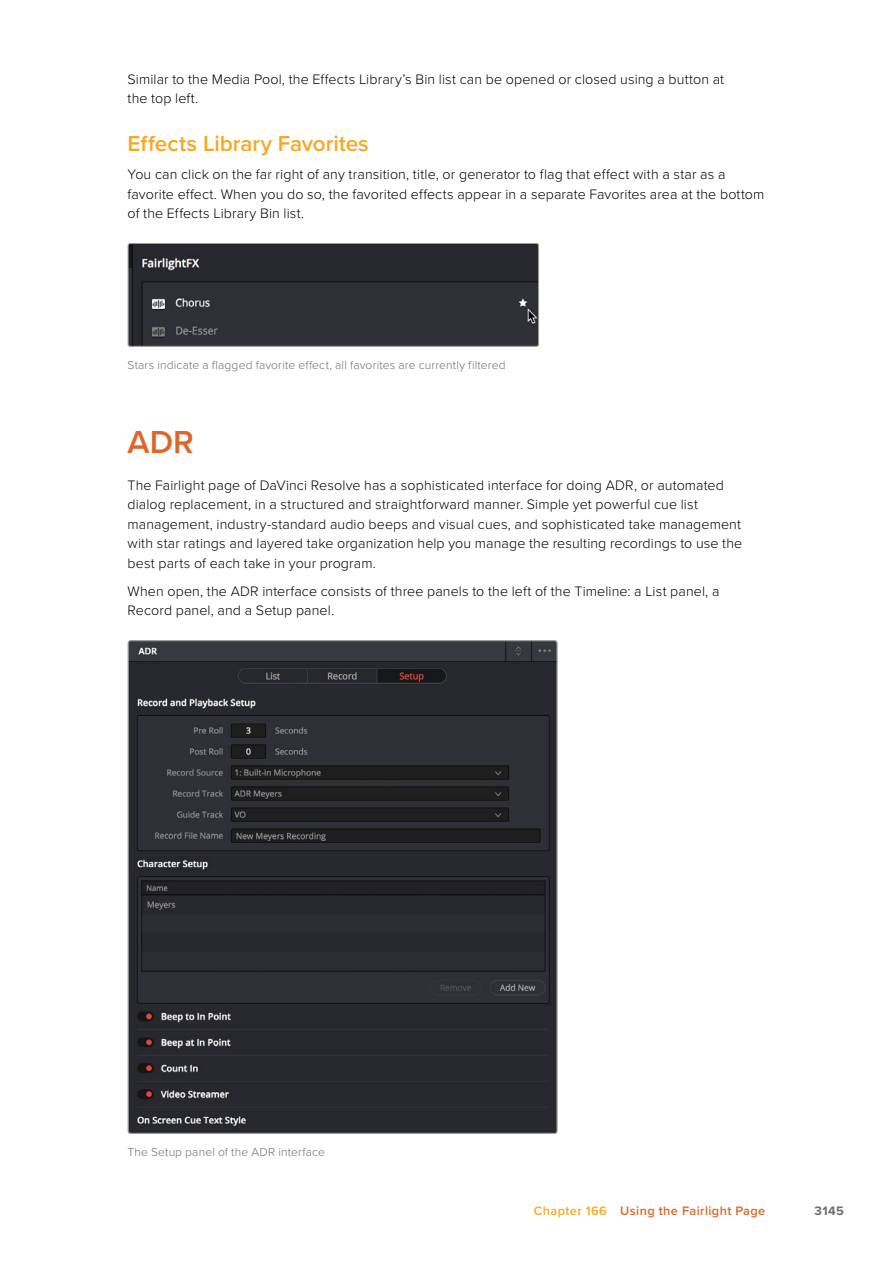
<style>
.page{position:relative;width:893px;height:1263px;background:#fff}
.page>*{position:absolute;margin:0;border:0;box-sizing:border-box;transform-origin:0 0}
.t1{font:600 33px "Proxima Nova";color:#dd6628}
.t2{font:600 22.5px "Proxima Nova";letter-spacing:-.005em;color:#f7a822}
.t3{font:300 14.25px/19.5px "Proxima Nova";letter-spacing:.005em;color:#000}
.t4{font:600 12.75px "Proxima Nova";letter-spacing:.03em;color:#dd6628}
.t5{font:700 12.75px "Proxima Nova";color:#706f6f}
.t6{font:300 12px "Proxima Nova";letter-spacing:.015em;color:#706f6f}
.s1{color:#f7a822}
</style>
<div class="page">
<img style="left:128px;top:243px;width:409px;height:102px">
<div style="left:128px;top:243px;width:411px;height:104px;border:1px solid #9d9d9c;border-radius:2px"></div>
<img style="left:130px;top:642px;width:426px;height:490px">
<p class="t3" style="left:128px;top:68px;width:598px">Similar to the Media Pool, the Effects Library’s Bin list can be opened or closed using a button at the top left.</p>
<h2 class="t2" style="left:128px;top:127px;width:243px">Effects Library Favorites</h2>
<p class="t3" style="left:128px;top:164px;width:638px">You can click on the far right of any transition, title, or generator to flag that effect with a star as a favorite effect. When you do so, the favorited effects appear in a separate Favorites area at the bottom of the Effects Library Bin list.</p>
<p class="t6" style="left:128px;top:356px;width:380px">Stars indicate a flagged favorite effect, all favorites are currently filtered</p>
<h1 class="t1" style="left:128px;top:418px;width:68px">ADR</h1>
<p class="t3" style="left:128px;top:475px;width:616px">The Fairlight page of DaVinci Resolve has a sophisticated interface for doing ADR, or automated dialog replacement, in a structured and straightforward manner. Simple yet powerful cue list management, industry-standard audio beeps and visual cues, and sophisticated take management with star ratings and layered take organization help you manage the resulting recordings to use the best parts of each take in your program.</p>
<p class="t3" style="left:128px;top:581px;width:593px">When open, the ADR interface consists of three panels to the left of the Timeline: a List panel, a<br>Record panel, and a Setup panel.</p>
<p class="t6" style="left:128px;top:1143px;width:199px">The Setup panel of the ADR interface</p>
<p class="t4" style="left:534px;top:1201px;width:233px"><span class="s1">Chapter 166</span> Using the Fairlight Page</p>
<p class="t5" style="left:815px;top:1201px;width:31px">3145</p>
</div>
